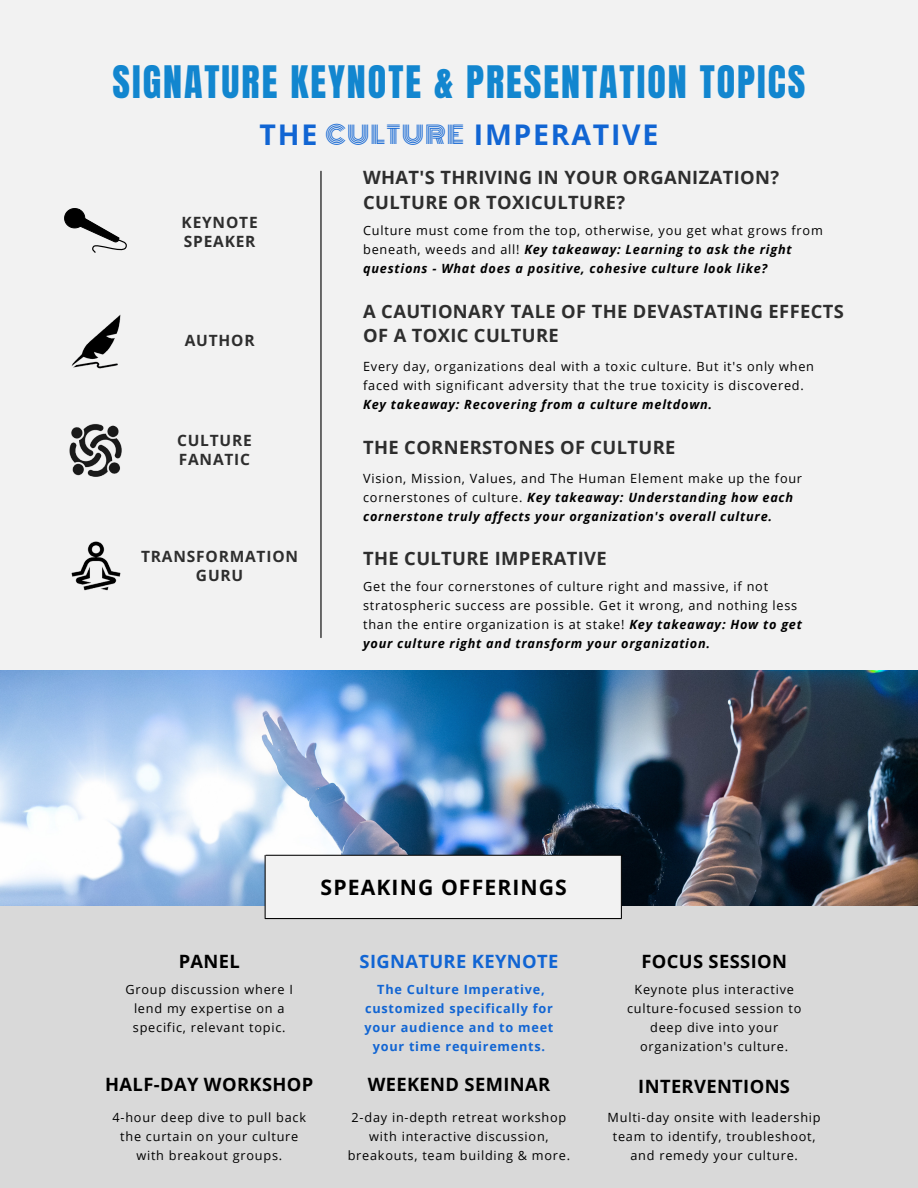
<style>
.page{position:relative;width:918px;height:1188px;background:#f2f2f2}
.page>*{position:absolute;margin:0;border:0;box-sizing:border-box;transform-origin:0 0}
.t1{font:38.1px "Anton";letter-spacing:.05em;color:#1286cf}
.t2{font:700 28.5px "Open Sans";letter-spacing:.06em;color:#1165d3}
.t3{font:700 21.15px "Open Sans";letter-spacing:.055em;color:#000}
.t4{font:700 18.3px/24.8px "Open Sans";letter-spacing:.02em;color:#2e2e2e}
.t5{font:700 18.3px "Open Sans";letter-spacing:.02em;color:#000}
.t6{font:700 18.3px "Open Sans";letter-spacing:.02em;color:#1165d3}
.t7{font:700 15.45px/19.2px "Open Sans";letter-spacing:.05em;color:#2e2e2e}
.t8{font:12.75px/19px "Open Sans";letter-spacing:.06em;color:#000;text-align:center}
.t9{font:italic 700 12.75px/19px "Open Sans";letter-spacing:.06em;color:#000}
.t10{font:700 12.75px/19px "Open Sans";letter-spacing:.06em;color:#1165d3;text-align:center}
.s1{font-family:"Monoton";font-weight:400;font-size:24px}
.s2{font-weight:400;font-style:normal}
.s3{font-weight:700;font-style:italic}
</style>
<div class="page">
<img style="left:0;top:670px;width:918px;height:237px">
<hr style="left:320px;top:171px;width:2px;height:467px;background:#000">
<div style="left:0;top:907px;width:918px;height:281px;background:#d9d9d9"></div>
<div style="left:266px;top:855px;width:356px;height:64px;background:#f2f2f2"></div>
<hr style="left:621px;top:855px;width:1px;height:63px;background:#020202">
<hr style="left:265px;top:855px;width:1px;height:63px;background:#020202">
<hr style="left:265px;top:918px;width:356px;height:1px;background:#000">
<hr style="left:266px;top:855px;width:356px;height:1px;background:#020202">
<svg style="left:64px;top:208px;width:63px;height:45px"></svg>
<img style="left:72px;top:541px;width:48px;height:50px">
<img style="left:71px;top:314px;width:50px;height:54px">
<img style="left:69px;top:424px;width:53px;height:53px">
<h1 class="t1" style="left:113px;top:54px;width:694px">SIGNATURE KEYNOTE &amp; PRESENTATION TOPICS</h1>
<h2 class="t2" style="left:260px;top:114px;width:400px">THE <span class="s1">CULTURE</span> IMPERATIVE</h2>
<p class="t7" style="left:182px;top:212px;width:78px">KEYNOTE<br>SPEAKER</p>
<p class="t7" style="left:185px;top:331px;width:71px">AUTHOR</p>
<p class="t7" style="left:177px;top:431px;width:76px">CULTURE<br>FANATIC</p>
<p class="t7" style="left:141px;top:546px;width:158px;text-align:center">TRANSFORMATION<br>GURU</p>
<h3 class="t4" style="left:363px;top:164px;width:418px">WHAT'S THRIVING IN YOUR ORGANIZATION?<br>CULTURE OR TOXICULTURE?</h3>
<p class="t9" style="left:363px;top:221px;width:461px"><span class="s2">Culture must come from the top, otherwise, you get what grows from beneath, weeds and all!</span> Key takeaway: Learning to ask the right questions - What does a positive, cohesive culture look like?</p>
<h3 class="t4" style="left:363px;top:298px;width:482px">A CAUTIONARY TALE OF THE DEVASTATING EFFECTS<br>OF A TOXIC CULTURE</h3>
<p class="t8" style="left:363px;top:356px;width:452px;text-align:left">Every day, organizations deal with a toxic culture. But it's only when faced with significant adversity that the true toxicity is discovered.</p>
<p class="t9" style="left:363px;top:395px;width:351px">Key takeaway: Recovering from a culture meltdown.</p>
<h3 class="t4" style="left:363px;top:435px;width:314px">THE CORNERSTONES OF CULTURE</h3>
<p class="t9" style="left:363px;top:468px;width:441px"><span class="s2">Vision, Mission, Values, and The Human Element make up the four cornerstones of culture.</span> Key takeaway: Understanding how each cornerstone truly affects your organization's overall culture.</p>
<h3 class="t4" style="left:363px;top:545px;width:245px">THE CULTURE IMPERATIVE</h3>
<p class="t8" style="left:363px;top:577px;width:440px;text-align:left">Get the four cornerstones of culture right and massive, if not stratospheric success are possible. Get it wrong, and nothing less than the entire organization is at stake! <span class="s3">Key takeaway: How to get your culture right and transform your organization.</span></p>
<h3 class="t3" style="left:321px;top:872px;width:248px">SPEAKING OFFERINGS</h3>
<h3 class="t5" style="left:179px;top:949px;width:63px">PANEL</h3>
<p class="t8" style="left:126px;top:979px;width:169px">Group discussion where I lend my expertise on a specific, relevant topic.</p>
<h3 class="t5" style="left:105px;top:1072px;width:210px">HALF-DAY WORKSHOP</h3>
<p class="t8" style="left:112px;top:1108px;width:195px">4-hour deep dive to pull back the curtain on your culture with breakout groups.</p>
<h3 class="t6" style="left:360px;top:949px;width:200px">SIGNATURE KEYNOTE</h3>
<h3 class="t5" style="left:641px;top:949px;width:147px">FOCUS SESSION</h3>
<p class="t10" style="left:365px;top:979px;width:190px">The Culture Imperative, customized specifically for your audience and to meet your time requirements.</p>
<p class="t8" style="left:627px;top:979px;width:176px">Keynote plus interactive culture-focused session to deep dive into your organization's culture.</p>
<h3 class="t5" style="left:368px;top:1072px;width:184px">WEEKEND SEMINAR</h3>
<p class="t8" style="left:348px;top:1108px;width:224px">2-day in-depth retreat workshop with interactive discussion, breakouts, team building &amp; more.</p>
<h3 class="t5" style="left:638px;top:1073px;width:153px">INTERVENTIONS</h3>
<p class="t8" style="left:608px;top:1108px;width:215px">Multi-day onsite with leadership team to identify, troubleshoot, and remedy your culture.</p>
</div>
